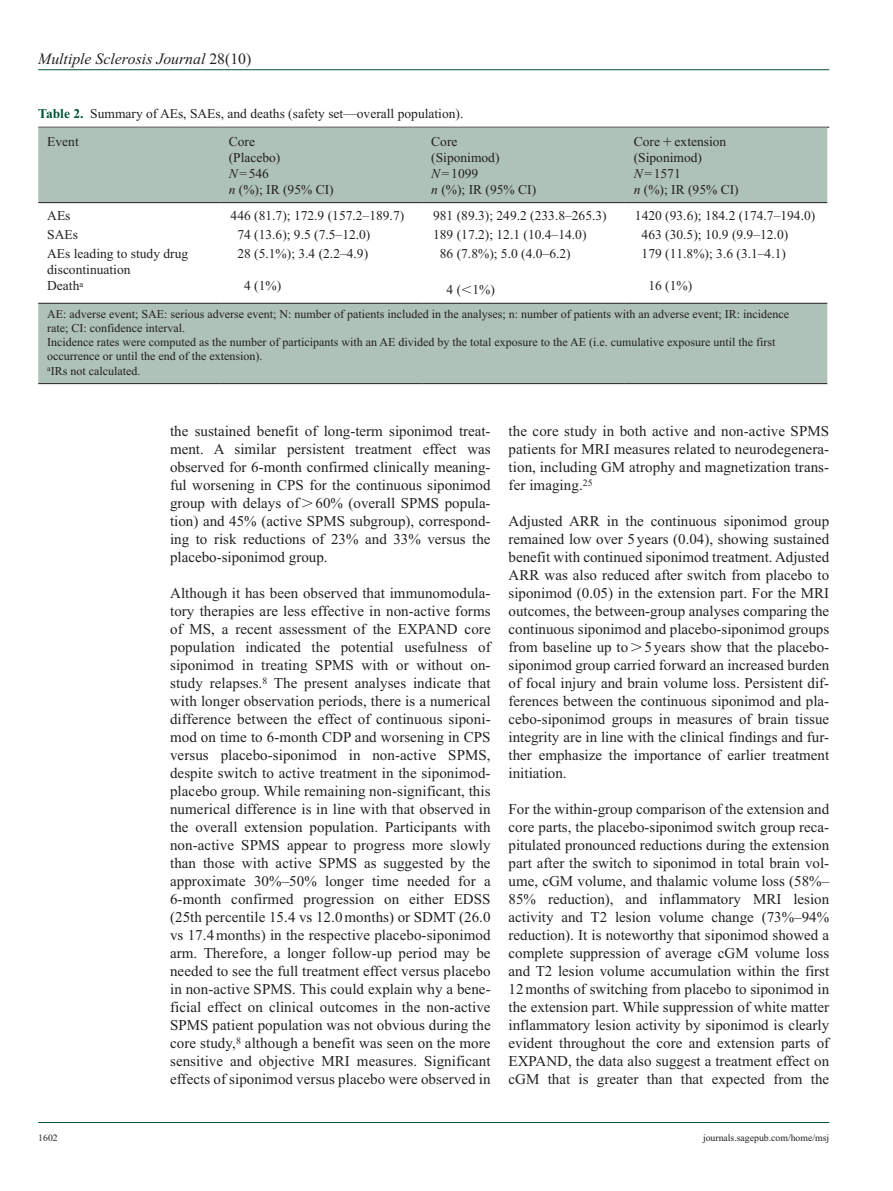
<style>
.page{position:relative;width:893px;height:1191px;background:#fff}
.page>*{position:absolute;margin:0;border:0;box-sizing:border-box;transform-origin:0 0}
.t1{font:italic 15.75px "Times New Roman";color:#231f20}
.t2{font:15px/18px "Times New Roman";color:#231f20;text-align:justify}
.t3{font:13.5px/15.8px "Times New Roman";color:#231f20}
.t4{font:12px/14.2px "Times New Roman";color:#231f20}
.t5{font:9.75px "Times New Roman";color:#231f20}
.s1{font-style:normal}
.s2{font-weight:700;color:#015436}
.s3{font-style:italic}
</style>
<div class="page">
<hr style="left:38px;top:69px;width:791px;height:1px;background:#015436">
<hr style="left:38px;top:1122px;width:791px;height:1px;background:#015436">
<hr style="left:38px;top:127px;width:791px;height:1px;background:#231f20">
<svg style="left:38px;top:128px;width:789px;height:255px;fill:#afc2b8"></svg>
<hr style="left:38px;top:202px;width:182px;height:1px;background:#231f20">
<hr style="left:220px;top:202px;width:202px;height:1px;background:#231f20">
<hr style="left:422px;top:202px;width:203px;height:1px;background:#231f20">
<hr style="left:625px;top:202px;width:202px;height:1px;background:#231f20">
<hr style="left:38px;top:303px;width:182px;height:1px;background:#231f20">
<hr style="left:220px;top:303px;width:202px;height:1px;background:#231f20">
<hr style="left:422px;top:303px;width:203px;height:1px;background:#231f20">
<hr style="left:625px;top:303px;width:202px;height:1px;background:#231f20">
<hr style="left:38px;top:383px;width:182px;height:1px;background:#231f20">
<hr style="left:220px;top:383px;width:202px;height:1px;background:#231f20">
<hr style="left:422px;top:383px;width:203px;height:1px;background:#231f20">
<hr style="left:625px;top:383px;width:202px;height:1px;background:#231f20">
<svg style="left:663px;top:138px;width:8px;height:8px"></svg>
<svg style="left:462px;top:286px;width:9px;height:8px"></svg>
<p class="t1" style="left:38px;top:50px;width:215px">Multiple Sclerosis Journal <span class="s1">28(10)</span></p>
<p class="t3" style="left:47px;top:99px;width:418px;line-height:28.5px;text-indent:-9px"><span class="s2">Table 2.</span> Summary of AEs, SAEs, and deaths (safety set—overall population).<br>Event</p>
<p class="t3" style="left:229px;top:134px;width:106px">Core<br>(Placebo)<br><span class="s3">N</span>=546<br><span class="s3">n</span> (%); IR (95% CI)</p>
<p class="t3" style="left:431px;top:134px;width:106px">Core<br>(Siponimod)<br><span class="s3">N</span>=1099<br><span class="s3">n</span> (%); IR (95% CI)</p>
<p class="t3" style="left:634px;top:134px;width:106px">Core extension (Siponimod)<br><span class="s3">N</span>=1571<br><span class="s3">n</span> (%); IR (95% CI)</p>
<p class="t3" style="left:47px;top:208px;width:25px">AEs</p>
<p class="t3" style="left:231px;top:208px;width:175px">446 (81.7); 172.9 (157.2–189.7)</p>
<p class="t3" style="left:433px;top:208px;width:175px">981 (89.3); 249.2 (233.8–265.3)</p>
<p class="t3" style="left:635px;top:208px;width:182px">1420 (93.6); 184.2 (174.7–194.0)</p>
<p class="t3" style="left:47px;top:227px;width:32px">SAEs</p>
<p class="t3" style="left:237px;top:227px;width:135px">74 (13.6); 9.5 (7.5–12.0)</p>
<p class="t3" style="left:433px;top:227px;width:155px">189 (17.2); 12.1 (10.4–14.0)</p>
<p class="t3" style="left:642px;top:227px;width:148px">463 (30.5); 10.9 (9.9–12.0)</p>
<p class="t3" style="left:47px;top:245px;width:142px">AEs leading to study drug discontinuation</p>
<p class="t3" style="left:237px;top:245px;width:132px">28 (5.1%); 3.4 (2.2–4.9)</p>
<p class="t3" style="left:440px;top:245px;width:132px">86 (7.8%); 5.0 (4.0–6.2)</p>
<p class="t3" style="left:642px;top:245px;width:146px">179 (11.8%); 3.6 (3.1–4.1)</p>
<p class="t3" style="left:47px;top:278px;width:38px">Death<sup>a</sup></p>
<p class="t3" style="left:244px;top:278px;width:39px">4 (1%)</p>
<p class="t3" style="left:447px;top:282px;width:50px">4 ( 1%)</p>
<p class="t3" style="left:648px;top:278px;width:45px">16 (1%)</p>
<p class="t4" style="left:47px;top:306px;width:743px">AE: adverse event; SAE: serious adverse event; N: number of patients included in the analyses; n: number of patients with an adverse event; IR: incidence rate; CI: confidence interval.<br>Incidence rates were computed as the number of participants with an AE divided by the total exposure to the AE (i.e. cumulative exposure until the first occurrence or until the end of the extension).<br><sup>a</sup>IRs not calculated.</p>
<p class="t2" style="left:170px;top:422px;width:322px">the sustained benefit of long-term siponimod treat&shy;ment. A similar persistent treatment effect was observed for 6-month confirmed clinically meaning&shy;ful worsening in CPS for the continuous siponimod group with delays of 60% (overall SPMS popula&shy;tion) and 45% (active SPMS subgroup), correspond&shy;ing to risk reductions of 23% and 33% versus the placebo-siponimod group.</p>
<p class="t2" style="left:170px;top:584px;width:322px">Although it has been observed that immunomodula&shy;tory therapies are less effective in non-active forms of MS, a recent assessment of the EXPAND core population indicated the potential usefulness of siponimod in treating SPMS with or without on&shy;study relapses.<sup>8</sup> The present analyses indicate that with longer observation periods, there is a numerical difference between the effect of continuous siponi&shy;mod on time to 6-month CDP and worsening in CPS versus placebo-siponimod in non-active SPMS, despite switch to active treatment in the siponimod&shy;placebo group. While remaining non-significant, this numerical difference is in line with that observed in the overall extension population. Participants with non-active SPMS appear to progress more slowly than those with active SPMS as suggested by the approximate 30%–50% longer time needed for a 6-month confirmed progression on either EDSS (25th percentile 15.4 vs 12.0months) or SDMT (26.0 vs 17.4months) in the respective placebo-siponimod arm. Therefore, a longer follow-up period may be needed to see the full treatment effect versus placebo in non-active SPMS. This could explain why a bene&shy;ficial effect on clinical outcomes in the non-active SPMS patient population was not obvious during the core study,<sup>8</sup> although a benefit was seen on the more sensitive and objective MRI measures. Significant effects of siponimod versus placebo were observed in</p>
<p class="t2" style="left:509px;top:422px;width:322px">the core study in both active and non-active SPMS patients for MRI measures related to neurodegenera&shy;tion, including GM atrophy and magnetization trans&shy;fer imaging.<sup>25</sup></p>
<p class="t2" style="left:509px;top:512px;width:322px">Adjusted ARR in the continuous siponimod group remained low over 5years (0.04), showing sustained benefit with continued siponimod treatment. Adjusted ARR was also reduced after switch from placebo to siponimod (0.05) in the extension part. For the MRI outcomes, the between-group analyses comparing the continuous siponimod and placebo-siponimod groups from baseline up to 5years show that the placebo&shy;siponimod group carried forward an increased burden of focal injury and brain volume loss. Persistent dif&shy;ferences between the continuous siponimod and pla&shy;cebo-siponimod groups in measures of brain tissue integrity are in line with the clinical findings and fur&shy;ther emphasize the importance of earlier treatment initiation.</p>
<p class="t2" style="left:509px;top:800px;width:322px">For the within-group comparison of the extension and core parts, the placebo-siponimod switch group reca&shy;pitulated pronounced reductions during the extension part after the switch to siponimod in total brain vol&shy;ume, cGM volume, and thalamic volume loss (58%– 85% reduction), and inflammatory MRI lesion activity and T2 lesion volume change (73%–94% reduction). It is noteworthy that siponimod showed a complete suppression of average cGM volume loss and T2 lesion volume accumulation within the first 12months of switching from placebo to siponimod in the extension part. While suppression of white matter inflammatory lesion activity by siponimod is clearly evident throughout the core and extension parts of EXPAND, the data also suggest a treatment effect on cGM that is greater than that expected from the</p>
<p class="t5" style="left:38px;top:1132px;width:21px">1602</p>
<p class="t5" style="left:703px;top:1132px;width:128px">journals.sagepub.com/home/msj</p>
</div>
